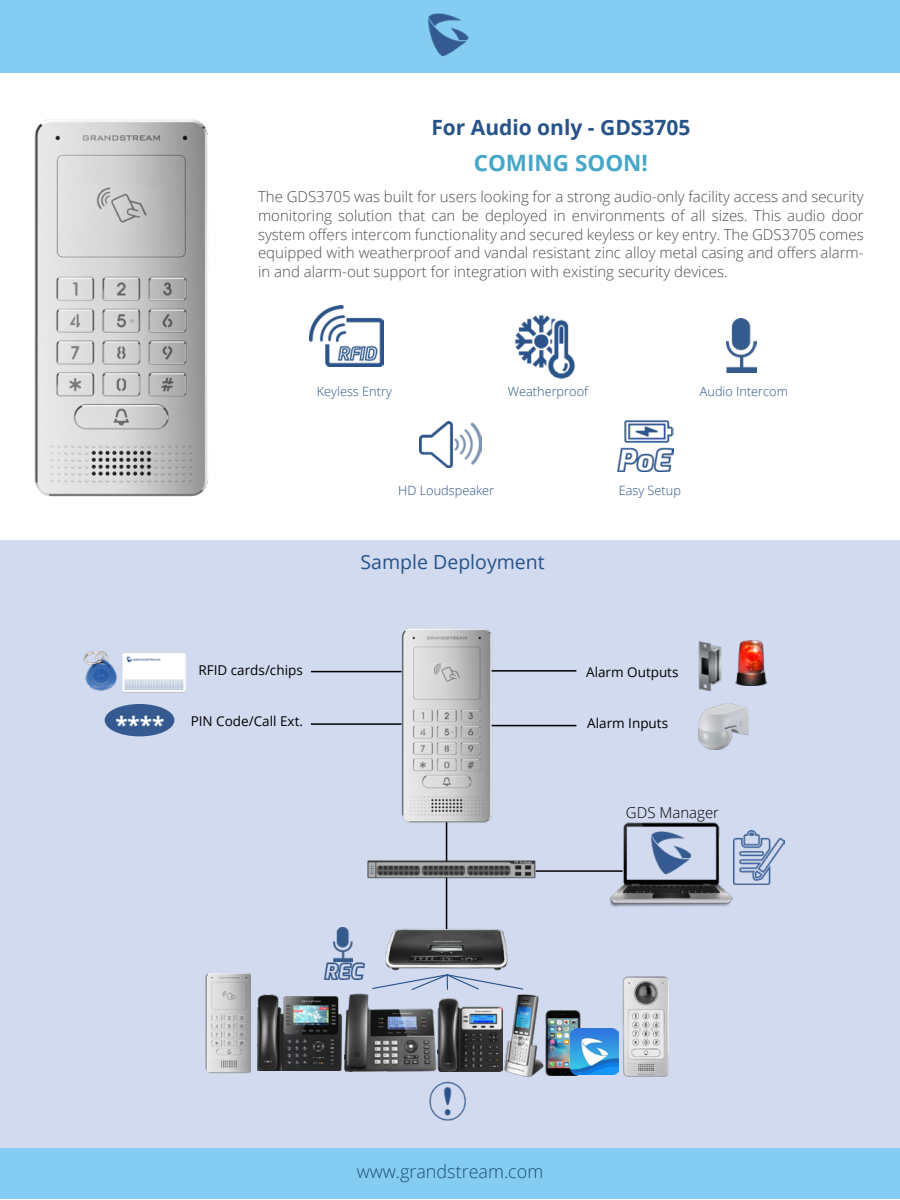
<style>
.page{position:relative;width:900px;height:1200px;background:#fff}
.page>*{position:absolute;margin:0;border:0;box-sizing:border-box;transform-origin:0 0}
.t1{font:700 22.5px "Open Sans";color:#46a6c8}
.t2{font:700 22.5px "Open Sans";color:#fff}
.t3{font:700 21px "Open Sans";color:#275388}
.t4{font:19.5px "Open Sans";color:#275388}
.t5{font:300 18px "Open Sans";color:#1b5072}
.t6{font:300 15px/18.8px "Open Sans";color:#4d4d4f;text-align:justify}
.t7{font:300 15px "Open Sans";color:#000}
.t8{font:13.5px "Open Sans";color:#000}
.t9{font:300 12.75px "Open Sans";color:#295288}
</style>
<div class="page">
<div style="left:0;top:540px;width:900px;height:608px;background:#d1daef"></div>
<div style="left:0;top:0;width:900px;height:73px;background:#84ccf1"></div>
<div style="left:0;top:1148px;width:900px;height:51px;background:#84ccf1"></div>
<img style="left:428px;top:13px;width:41px;height:44px">
<img style="left:733px;top:830px;width:52px;height:54px">
<img style="left:698px;top:641px;width:24px;height:51px">
<img style="left:735px;top:641px;width:33px;height:45px">
<img style="left:609px;top:822px;width:123px;height:85px">
<hr style="left:446px;top:814px;width:1px;height:115px;background:#000">
<img style="left:367px;top:854px;width:169px;height:56px">
<hr style="left:489px;top:670px;width:87px;height:2px;background:#000">
<hr style="left:311px;top:671px;width:91px;height:1px;background:#000">
<hr style="left:311px;top:723px;width:91px;height:2px;background:#000">
<div style="left:105px;top:705px;width:69px;height:31px;background:#355a91;border-radius:50%"></div>
<div style="left:105px;top:704px;width:69px;height:32px;border:2px solid #355a91;border-radius:50%"></div>
<hr style="left:490px;top:725px;width:86px;height:1px;background:#000">
<img style="left:649px;top:822px;width:42px;height:64px">
<img style="left:699px;top:704px;width:50px;height:46px">
<hr style="left:536px;top:870px;width:87px;height:2px;background:#000">
<img style="left:257px;top:978px;width:93px;height:92px">
<img style="left:438px;top:999px;width:64px;height:73px">
<img style="left:545px;top:1011px;width:45px;height:64px">
<img style="left:570px;top:1029px;width:45px;height:46px">
<img style="left:385px;top:925px;width:123px;height:46px">
<img style="left:502px;top:994px;width:42px;height:83px">
<img style="left:345px;top:990px;width:103px;height:81px">
<svg style="left:371px;top:974px;width:153px;height:17px"></svg>
<img style="left:615px;top:976px;width:54px;height:100px">
<img style="left:206px;top:972px;width:45px;height:102px">
<img style="left:399px;top:628px;width:98px;height:200px">
<img style="left:34px;top:119px;width:174px;height:378px">
<img style="left:310px;top:306px;width:73px;height:61px">
<img style="left:515px;top:315px;width:60px;height:65px">
<img style="left:726px;top:318px;width:30px;height:55px">
<img style="left:617px;top:420px;width:56px;height:52px">
<img style="left:420px;top:422px;width:62px;height:45px">
<img style="left:325px;top:960px;width:39px;height:19px">
<img style="left:334px;top:927px;width:18px;height:34px">
<img style="left:122px;top:652px;width:64px;height:41px">
<img style="left:83px;top:651px;width:35px;height:40px">
<img style="left:429px;top:1081px;width:37px;height:40px">
<h2 class="t3" style="left:431px;top:112px;width:261px">For Audio only - GDS3705</h2>
<h1 class="t1" style="left:474px;top:147px;width:176px">COMING SOON!</h1>
<p class="t6" style="left:258px;top:187px;width:607px">The GDS3705 was built for users looking for a strong audio-only facility access and security monitoring solution that can be deployed in environments of all sizes. This audio door system offers intercom functionality and secured keyless or key entry. The GDS3705 comes equipped with weatherproof and vandal resistant zinc alloy metal casing and offers alarm&shy;in and alarm-out support for integration with existing security devices.</p>
<p class="t9" style="left:317px;top:383px;width:76px">Keyless Entry</p>
<p class="t9" style="left:508px;top:383px;width:82px">Weatherproof</p>
<p class="t9" style="left:700px;top:383px;width:90px">Audio Intercom</p>
<p class="t9" style="left:398px;top:482px;width:98px">HD Loudspeaker</p>
<h3 class="t4" style="left:361px;top:548px;width:186px">Sample Deployment</h3>
<p class="t9" style="left:619px;top:482px;width:64px">Easy Setup</p>
<h1 class="t2" style="left:115px;top:709px;width:51px">****</h1>
<p class="t8" style="left:198px;top:661px;width:106px">RFID cards/chips</p>
<p class="t8" style="left:191px;top:712px;width:114px">PIN Code/Call Ext.</p>
<p class="t8" style="left:586px;top:663px;width:94px">Alarm Outputs</p>
<p class="t8" style="left:587px;top:714px;width:82px">Alarm Inputs</p>
<p class="t7" style="left:626px;top:802px;width:95px">GDS Manager</p>
<p class="t5" style="left:357px;top:1159px;width:188px">www.grandstream.com</p>
</div>
